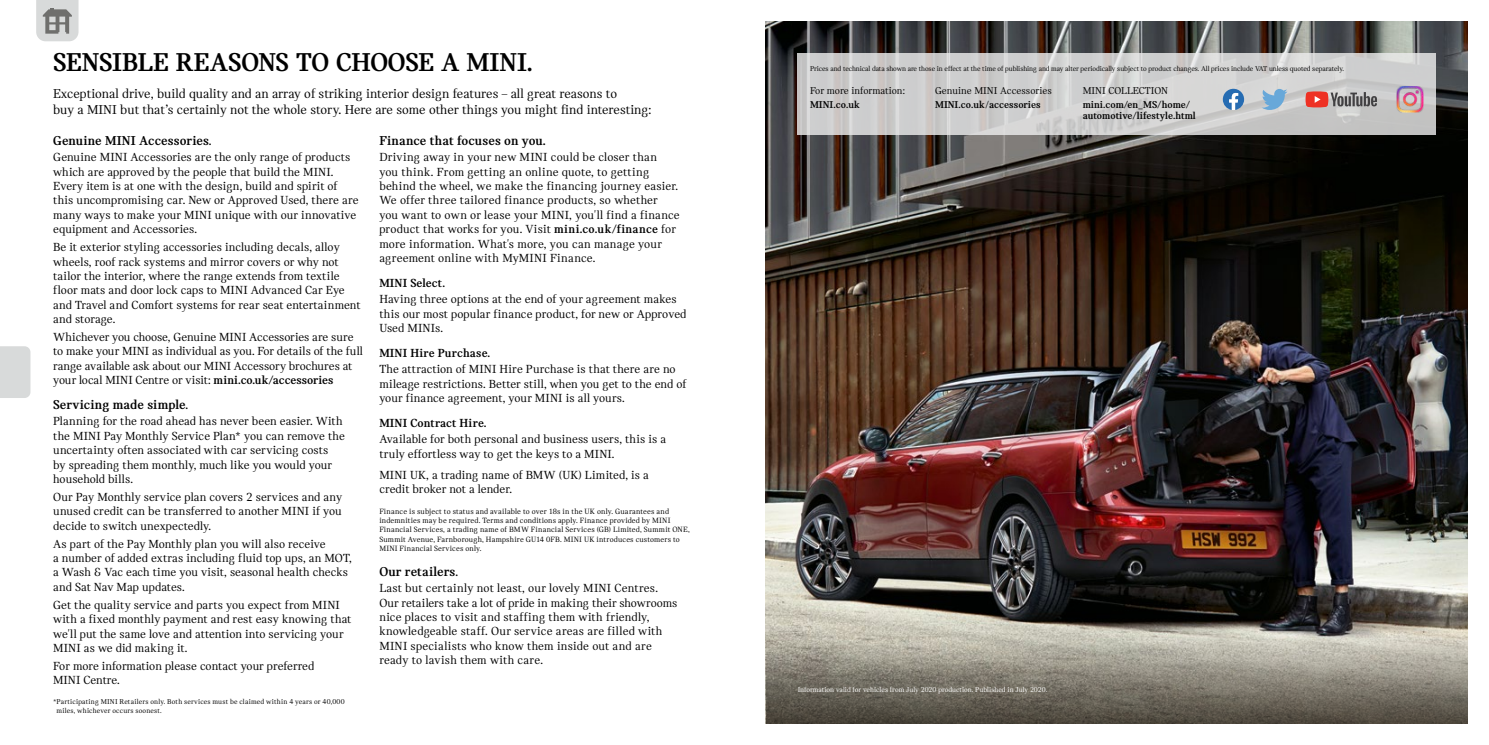
<style>
.page{position:relative;width:1489px;height:745px;background:#fff}
.page>*{position:absolute;margin:0;border:0;box-sizing:border-box;transform-origin:0 0}
.t1{font:700 27.5px "MINI Serif";letter-spacing:-.005em;color:#000}
.t2{font:13.75px/16.2px "MINI Serif";color:#000}
.t3{font:700 13.75px "MINI Serif";letter-spacing:.005em;color:#000}
.t4{font:12.5px/14.4px "MINI Serif";letter-spacing:.005em;color:#000}
.t5{font:700 12.5px "MINI Serif";letter-spacing:.01em;color:#000}
.t6{font:700 10.62px/11.2px "MINI Serif";color:#000}
.t7{font:10.62px "MINI Serif";color:#000}
.t8{font:8.12px/9.4px "MINI Serif";letter-spacing:.02em;color:#000}
.t9{font:7.5px "MINI Serif";letter-spacing:-.01em;color:#000}
.t10{font:7.5px/9.4px "MINI Serif";letter-spacing:.025em;color:#000}
.t11{font:7.5px "MINI Serif";color:#fff}
.s1{font-size:12.5px}
.s2{font-weight:700}
</style>
<div class="page">
<img style="left:765px;top:21px;width:702px;height:578px">
<svg style="left:765px;top:599px;width:702px;height:124px;background:#817d73"></svg>
<svg style="left:797px;top:53px;width:638px;height:82px;background:#cecece"></svg>
<svg style="left:1261px;top:89px;width:26px;height:21px"></svg>
<svg style="left:1222px;top:89px;width:21px;height:21px"></svg>
<img style="left:1396px;top:86px;width:26px;height:27px">
<svg style="left:1305px;top:91px;width:71px;height:16px"></svg>
<div style="left:0;top:346px;width:31px;height:52px;background:#d8dada"></div>
<svg style="left:36px;top:0;width:43px;height:42px;background:#c0c2c1"></svg>
<h1 class="t1" style="left:53px;top:47px;width:481px">SENSIBLE REASONS TO CHOOSE A MINI.</h1>
<p class="t2" style="left:53px;top:85px;width:599px">Exceptional drive, build quality and an array of striking interior design features – all great reasons to<br>buy a MINI but that’s certainly not the whole story. Here are some other things you might find interesting:</p>
<p class="t3" style="left:53px;top:133px;width:160px">Genuine MINI Accessories<span class="s1">.</span></p>
<p class="t4" style="left:53px;top:150px;width:307px">Genuine MINI Accessories are the only range of products which are approved by the people that build the MINI.<br>Every item is at one with the design, build and spirit of this uncompromising car. New or Approved Used, there are many ways to make your MINI unique with our innovative equipment and Accessories.</p>
<p class="t4" style="left:53px;top:240px;width:309px">Be it exterior styling accessories including decals, alloy wheels, roof rack systems and mirror covers or why not tailor the interior, where the range extends from textile floor mats and door lock caps to MINI Advanced Car Eye and Travel and Comfort systems for rear seat entertainment and storage.</p>
<p class="t4" style="left:53px;top:329px;width:311px">Whichever you choose, Genuine MINI Accessories are sure to make your MINI as individual as you. For details of the full range available ask about our MINI Accessory brochures at your local MINI Centre or visit: <span class="s2">mini.co.uk/accessories</span></p>
<p class="t3" style="left:53px;top:397px;width:137px">Servicing made simple<span class="s1">.</span></p>
<p class="t4" style="left:53px;top:414px;width:293px">Planning for the road ahead has never been easier. With the MINI Pay Monthly Service Plan* you can remove the uncertainty often associated with car servicing costs<br>by spreading them monthly, much like you would your household bills.</p>
<p class="t4" style="left:53px;top:489px;width:290px;text-align:justify">Our Pay Monthly service plan covers 2 services and any unused credit can be transferred to another MINI if you decide to switch unexpectedly.</p>
<p class="t4" style="left:53px;top:536px;width:300px">As part of the Pay Monthly plan you will also receive<br>a number of added extras including fluid top ups, an MOT, a Wash &amp; Vac each time you visit, seasonal health checks and Sat Nav Map updates.</p>
<p class="t4" style="left:53px;top:597px;width:300px">Get the quality service and parts you expect from MINI with a fixed monthly payment and rest easy knowing that we'll put the same love and attention into servicing your MINI as we did making it.</p>
<p class="t4" style="left:53px;top:658px;width:263px">For more information please contact your preferred<br>MINI Centre.</p>
<p class="t10" style="left:56px;top:696px;width:290px;text-indent:-3px">*Participating MINI Retailers only. Both services must be claimed within 4 years or 40,000 miles, whichever occurs soonest.</p>
<p class="t3" style="left:379px;top:133px;width:168px">Finance that focuses on you.</p>
<p class="t4" style="left:379px;top:150px;width:302px">Driving away in your new MINI could be closer than<br>you think. From getting an online quote, to getting behind the wheel, we make the financing journey easier.<br>We offer three tailored finance products, so whether<br>you want to own or lease your MINI, you'll find a finance product that works for you. Visit <span class="s2">mini.co.uk/finance</span> for more information. What's more, you can manage your agreement online with MyMINI Finance.</p>
<p class="t5" style="left:379px;top:276px;width:67px">MINI Select.</p>
<p class="t4" style="left:379px;top:292px;width:308px">Having three options at the end of your agreement makes this our most popular finance product, for new or Approved<br>Used MINIs.</p>
<p class="t5" style="left:379px;top:346px;width:112px">MINI Hire Purchase.</p>
<p class="t4" style="left:379px;top:362px;width:308px">The attraction of MINI Hire Purchase is that there are no mileage restrictions. Better still, when you get to the end of your finance agreement, your MINI is all yours.</p>
<p class="t5" style="left:379px;top:416px;width:109px">MINI Contract Hire.</p>
<p class="t4" style="left:379px;top:431px;width:288px">Available for both personal and business users, this is a truly effortless way to get the keys to a MINI.</p>
<p class="t4" style="left:379px;top:467px;width:271px">MINI UK, a trading name of BMW (UK) Limited, is a credit broker not a lender.</p>
<p class="t8" style="left:379px;top:506px;width:312px">Finance is subject to status and available to over 18s in the UK only. Guarantees and indemnities may be required. Terms and conditions apply. Finance provided by MINI Financial Services, a trading name of BMW Financial Services (GB) Limited, Summit ONE, Summit Avenue, Farnborough, Hampshire GU14 0FB. MINI UK introduces customers to MINI Financial Services only.</p>
<p class="t3" style="left:379px;top:563px;width:80px">Our retailers<span class="s1">.</span></p>
<p class="t4" style="left:379px;top:580px;width:299px">Last but certainly not least, our lovely MINI Centres.<br>Our retailers take a lot of pride in making their showrooms nice places to visit and staffing them with friendly, knowledgeable staff. Our service areas are filled with MINI specialists who know them inside out and are ready to lavish them with care.</p>
<p class="t9" style="left:810px;top:65px;width:535px">Prices and technical data shown are those in effect at the time of publishing and may alter periodically subject to product changes. All prices include VAT unless quoted separately.</p>
<p class="t7" style="left:810px;top:85px;width:96px">For more information:</p>
<p class="t7" style="left:935px;top:85px;width:118px">Genuine MINI Accessories</p>
<p class="t7" style="left:1082px;top:85px;width:87px">MINI COLLECTION</p>
<p class="t6" style="left:810px;top:99px;width:51px">MINI.co.uk</p>
<p class="t6" style="left:935px;top:99px;width:107px">MINI.co.uk ∕ accessories</p>
<p class="t6" style="left:1082px;top:99px;width:115px">mini.com/en_MS/home/ automotive/lifestyle.html</p>
<p class="t11" style="left:797px;top:684px;width:251px">Information valid for vehicles from July 2020 production. Published in July 2020.</p>
</div>
